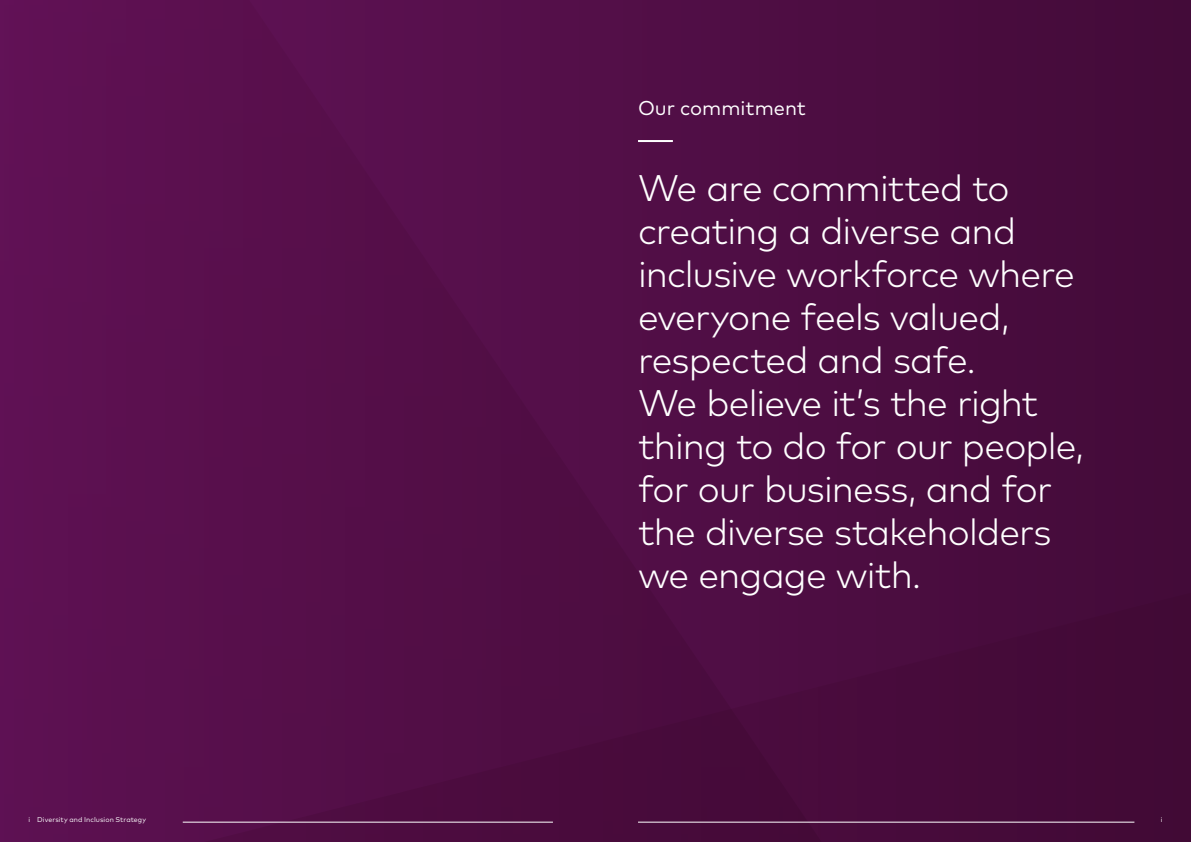
<style>
.page{position:relative;width:1191px;height:842px;background:#fff}
.page>*{position:absolute;margin:0;border:0;box-sizing:border-box;transform-origin:0 0}
.t1{font:300 37px/43px "Mark";letter-spacing:-.025em;color:#fff}
.t2{font:20px "Mark OT";color:#fff}
.t3{font:7px "Mark OT";letter-spacing:.01em;color:#fff}
</style>
<div class="page">
<div style="left:0;top:0;width:1191px;height:842px;background:linear-gradient(to right,#5e1152,#430b38)"></div>
<hr style="left:183px;top:822px;width:370px;height:1px;background:#fff">
<hr style="left:638px;top:822px;width:496px;height:1px;background:#fff">
<hr style="left:638px;top:140px;width:35px;height:2px;background:#fff">
<p class="t2" style="left:638px;top:96px;width:169px">Our commitment</p>
<p class="t1" style="left:638px;top:167px;width:448px">We are committed to creating a diverse and inclusive workforce where everyone feels valued, respected and safe.<br>We believe it’s the right thing to do for our people, for our business, and for the diverse stakeholders we engage with.</p>
<p class="t3" style="left:28px;top:815px;width:119px">i Diversity and Inclusion Strategy</p>
<p class="t3" style="left:1160px;top:815px;width:3px">i</p>
</div>
